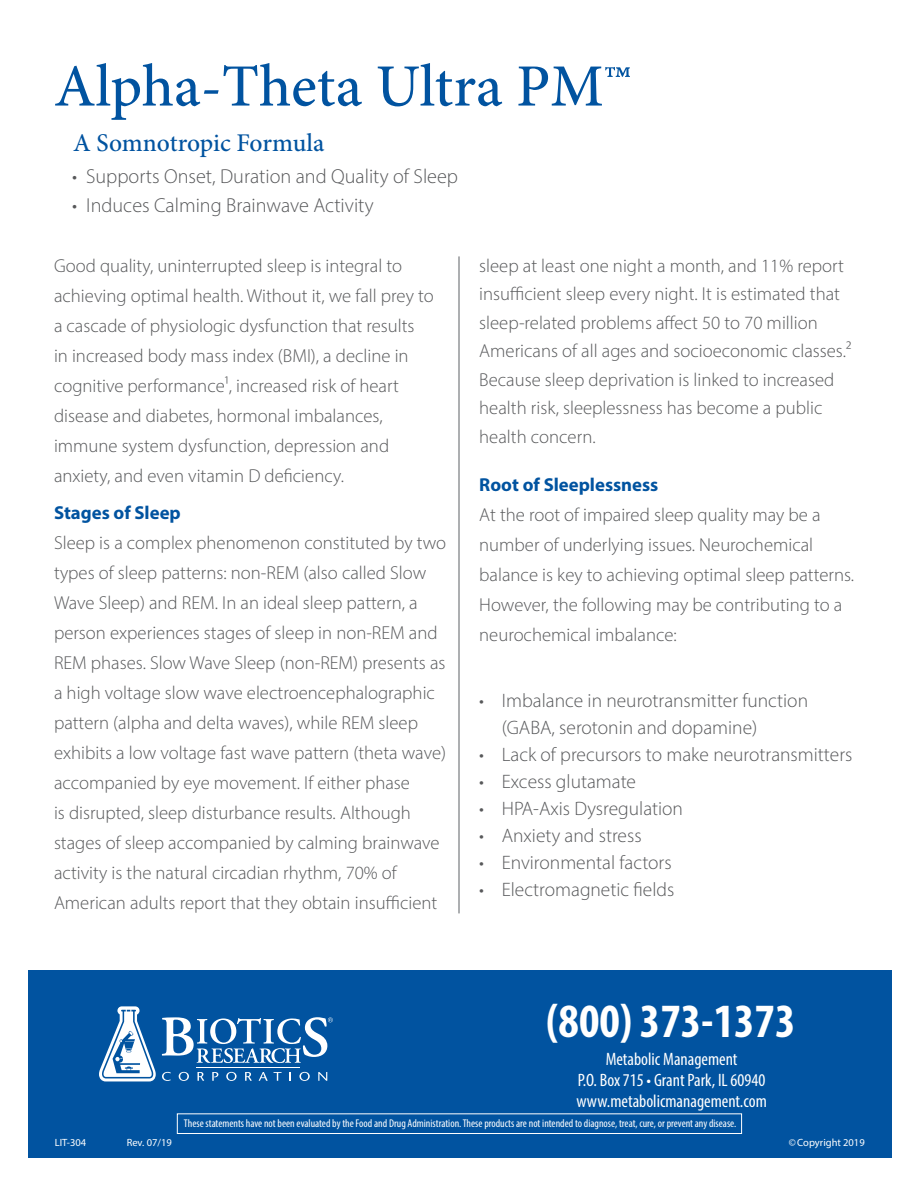
<style>
.page{position:relative;width:918px;height:1188px;background:#fff}
.page>*{position:absolute;margin:0;border:0;box-sizing:border-box;transform-origin:0 0}
.t1{font:500 60px "Minion Pro";color:#0153a0}
.t2{font:700 condensed 48px "Myriad Pro";color:#fff}
.t3{font:500 25.5px "Minion Pro";letter-spacing:-.005em;color:#0153a0}
.t4{font:300 20.25px "Myriad Pro";color:#57585a}
.t5{font:300 19.5px/27px "Myriad Pro";color:#57585a}
.t6{font:300 18.75px/30px "Myriad Pro";color:#57585a}
.t7{font:700 18.75px "Myriad Pro";color:#0153a0}
.t8{font:condensed 18px "Myriad Pro";color:#fff}
.t9{font:condensed 11.25px "Myriad Pro";color:#fff}
.t10{font:10.5px "Myriad Pro";color:#fff}
</style>
<div class="page">
<hr style="left:458px;top:256px;width:2px;height:657px;background:#939598">
<div style="left:28px;top:970px;width:864px;height:188px;background:#0153a0"></div>
<div style="left:177px;top:1113px;width:565px;height:21px;border:1px solid #fff"></div>
<svg style="left:99px;top:1006px;width:57px;height:75px"></svg>
<svg style="left:162px;top:1017px;width:171px;height:46px"></svg>
<svg style="left:162px;top:1072px;width:9px;height:9px"></svg>
<svg style="left:179px;top:1072px;width:10px;height:9px"></svg>
<svg style="left:198px;top:1072px;width:6px;height:9px"></svg>
<svg style="left:212px;top:1072px;width:6px;height:9px"></svg>
<svg style="left:226px;top:1072px;width:11px;height:9px"></svg>
<svg style="left:245px;top:1072px;width:7px;height:9px"></svg>
<svg style="left:259px;top:1072px;width:9px;height:9px"></svg>
<svg style="left:274px;top:1072px;width:8px;height:9px"></svg>
<svg style="left:289px;top:1072px;width:2px;height:9px"></svg>
<svg style="left:299px;top:1072px;width:11px;height:9px"></svg>
<svg style="left:318px;top:1072px;width:9px;height:9px"></svg>
<hr style="left:197px;top:1067px;width:103px;height:1px;background:#fff">
<p class="t1" style="left:54px;top:46px;width:579px">Alpha-Theta Ultra PM™</p>
<p class="t3" style="left:73px;top:126px;width:253px">A Somnotropic Formula</p>
<p class="t4" style="left:72px;top:164px;width:387px">• Supports Onset, Duration and Quality of Sleep</p>
<p class="t4" style="left:72px;top:193px;width:303px">• Induces Calming Brainwave Activity</p>
<p class="t6" style="left:54px;top:250px;width:381px">Good quality, uninterrupted sleep is integral to achieving optimal health. Without it, we fall prey to a cascade of physiologic dysfunction that results<br>in increased body mass index (BMI), a decline in cognitive performance1, increased risk of heart disease and diabetes, hormonal imbalances, immune system dysfunction, depression and anxiety, and even vitamin D deficiency.</p>
<p class="t7" style="left:54px;top:501px;width:128px">Stages of Sleep</p>
<p class="t6" style="left:54px;top:528px;width:394px">Sleep is a complex phenomenon constituted by two types of sleep patterns: non-REM (also called Slow Wave Sleep) and REM. In an ideal sleep pattern, a person experiences stages of sleep in non-REM and REM phases. Slow Wave Sleep (non-REM) presents as a high voltage slow wave electroencephalographic pattern (alpha and delta waves), while REM sleep exhibits a low voltage fast wave pattern (theta wave) accompanied by eye movement. If either phase<br>is disrupted, sleep disturbance results. Although stages of sleep accompanied by calming brainwave activity is the natural circadian rhythm, 70% of American adults report that they obtain insufficient</p>
<p class="t6" style="left:479px;top:251px;width:374px;line-height:28.5px">sleep at least one night a month, and 11% report insufficient sleep every night. It is estimated that sleep-related problems affect 50 to 70 million Americans of all ages and socioeconomic classes.2<br>Because sleep deprivation is linked to increased health risk, sleeplessness has become a public health concern.</p>
<p class="t7" style="left:479px;top:472px;width:181px">Root of Sleeplessness</p>
<p class="t6" style="left:479px;top:499px;width:376px">At the root of impaired sleep quality may be a number of underlying issues. Neurochemical balance is key to achieving optimal sleep patterns.<br>However, the following may be contributing to a neurochemical imbalance:</p>
<p class="t5" style="left:502px;top:686px;width:308px;text-indent:-22px">• Imbalance in neurotransmitter function (GABA, serotonin and dopamine)</p>
<p class="t5" style="left:479px;top:740px;width:375px">• Lack of precursors to make neurotransmitters</p>
<p class="t5" style="left:479px;top:767px;width:158px">• Excess glutamate</p>
<p class="t5" style="left:479px;top:794px;width:205px">• HPA-Axis Dysregulation</p>
<p class="t5" style="left:479px;top:821px;width:164px">• Anxiety and stress</p>
<p class="t5" style="left:479px;top:848px;width:194px">• Environmental factors</p>
<p class="t5" style="left:479px;top:875px;width:197px">• Electromagnetic fields</p>
<p class="t2" style="left:546px;top:991px;width:251px">(800) 373-1373</p>
<p class="t8" style="left:606px;top:1048px;width:133px">Metabolic Management</p>
<p class="t8" style="left:578px;top:1069px;width:189px">P.O. Box 715 • Grant Park, IL 60940</p>
<p class="t8" style="left:576px;top:1090px;width:192px">www.metabolicmanagement.com</p>
<p class="t9" style="left:184px;top:1116px;width:554px">These statements have not been evaluated by the Food and Drug Administration. These products are not intended to diagnose, treat, cure, or prevent any disease.</p>
<p class="t10" style="left:55px;top:1136px;width:33px">LIT-304</p>
<p class="t10" style="left:127px;top:1136px;width:47px">Rev. 07/19</p>
<p class="t10" style="left:789px;top:1136px;width:77px">©Copyright 2019</p>
</div>
